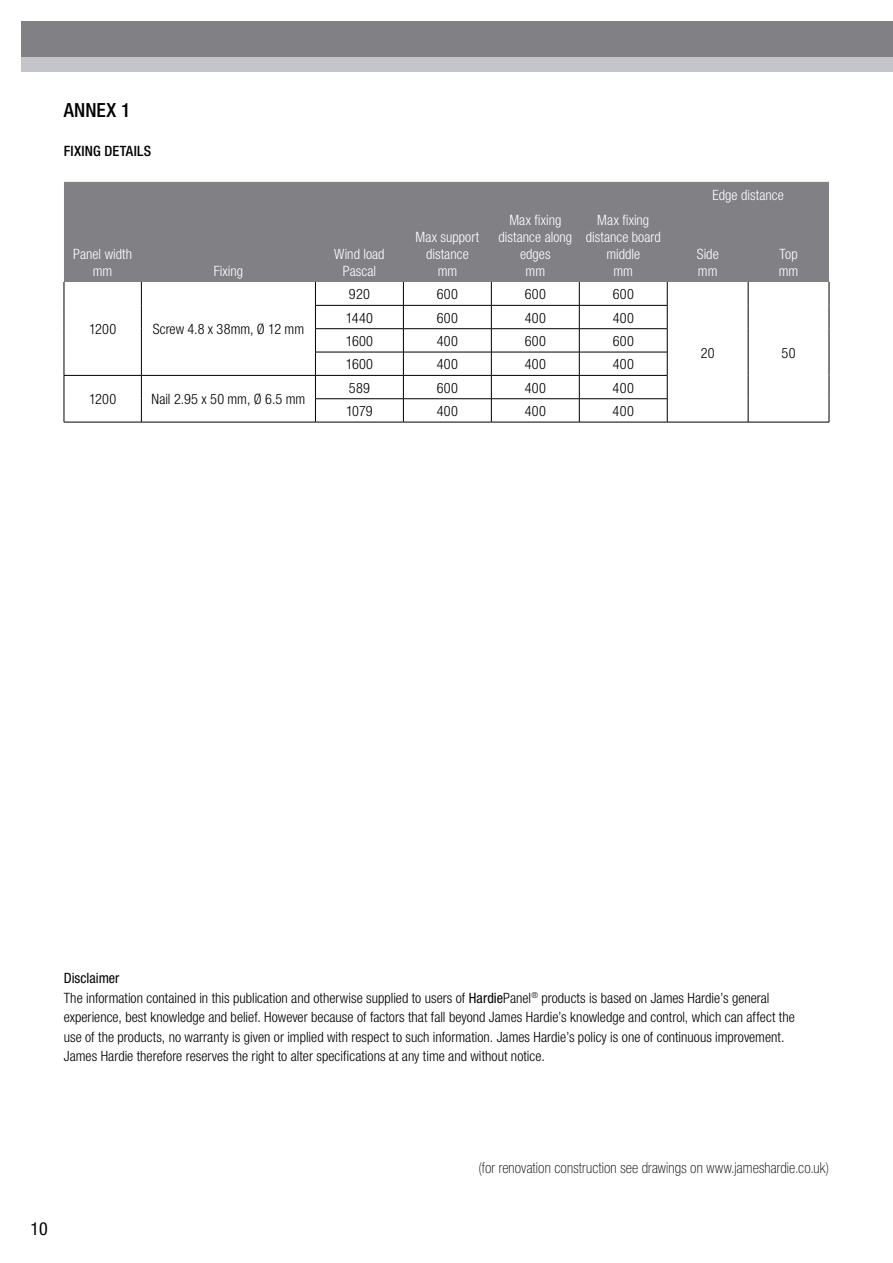
<style>
.page{position:relative;width:893px;height:1263px;background:#fff}
.page>*{position:absolute;margin:0;border:0;box-sizing:border-box;transform-origin:0 0}
.t1{font:500 condensed 19.5px "Helvetica Neue";letter-spacing:.01em;color:#000}
.t2{font:condensed 18px "Helvetica Neue";color:#000}
.t3{font:100 condensed 15px "Helvetica Neue";letter-spacing:.01em;color:#000}
.t4{font:300 condensed 14.25px/19.5px "Helvetica Neue";letter-spacing:.005em;color:#000}
.t5{font:300 condensed 14.25px/17.1px "Helvetica Neue";color:#fff;text-align:center}
.t6{font:500 condensed 14.25px "Helvetica Neue";letter-spacing:.02em;color:#000}
.s1{font-weight:400}
</style>
<div class="page">
<div style="left:21px;top:54px;width:872px;height:18px;background:#c3c5c8"></div>
<div style="left:21px;top:21px;width:872px;height:36px;background:#818084"></div>
<div style="left:64px;top:182px;width:765px;height:100px;background:#818084"></div>
<hr style="left:315px;top:305px;width:88px;height:1px;background:#000">
<hr style="left:403px;top:305px;width:88px;height:1px;background:#000">
<hr style="left:491px;top:305px;width:88px;height:1px;background:#000">
<hr style="left:579px;top:305px;width:88px;height:1px;background:#000">
<hr style="left:315px;top:328px;width:88px;height:1px;background:#000">
<hr style="left:403px;top:328px;width:88px;height:1px;background:#000">
<hr style="left:491px;top:328px;width:88px;height:1px;background:#000">
<hr style="left:579px;top:328px;width:88px;height:1px;background:#000">
<hr style="left:315px;top:352px;width:88px;height:1px;background:#000">
<hr style="left:403px;top:352px;width:88px;height:1px;background:#000">
<hr style="left:491px;top:352px;width:88px;height:1px;background:#000">
<hr style="left:579px;top:352px;width:88px;height:1px;background:#000">
<hr style="left:64px;top:375px;width:77px;height:1px;background:#000">
<hr style="left:141px;top:375px;width:174px;height:1px;background:#000">
<hr style="left:315px;top:375px;width:88px;height:1px;background:#000">
<hr style="left:403px;top:375px;width:88px;height:1px;background:#000">
<hr style="left:491px;top:375px;width:88px;height:1px;background:#000">
<hr style="left:579px;top:375px;width:88px;height:1px;background:#000">
<svg style="left:64px;top:282px;width:1px;height:140px"></svg>
<svg style="left:141px;top:282px;width:1px;height:140px"></svg>
<hr style="left:315px;top:398px;width:88px;height:1px;background:#000">
<svg style="left:315px;top:282px;width:1px;height:140px"></svg>
<hr style="left:403px;top:398px;width:88px;height:1px;background:#000">
<svg style="left:403px;top:282px;width:1px;height:140px"></svg>
<hr style="left:491px;top:398px;width:88px;height:1px;background:#000">
<svg style="left:491px;top:282px;width:1px;height:140px"></svg>
<hr style="left:579px;top:398px;width:88px;height:1px;background:#000">
<svg style="left:579px;top:282px;width:1px;height:140px"></svg>
<svg style="left:667px;top:282px;width:1px;height:140px"></svg>
<svg style="left:748px;top:282px;width:1px;height:140px"></svg>
<svg style="left:829px;top:282px;width:1px;height:140px"></svg>
<hr style="left:64px;top:422px;width:77px;height:1px;background:#000">
<hr style="left:141px;top:422px;width:174px;height:1px;background:#000">
<hr style="left:315px;top:422px;width:88px;height:1px;background:#000">
<hr style="left:403px;top:422px;width:88px;height:1px;background:#000">
<hr style="left:491px;top:422px;width:88px;height:1px;background:#000">
<hr style="left:579px;top:422px;width:88px;height:1px;background:#000">
<hr style="left:667px;top:422px;width:81px;height:1px;background:#000">
<hr style="left:748px;top:422px;width:81px;height:1px;background:#000">
<h1 class="t1" style="left:64px;top:99px;width:68px">ANNEX 1</h1>
<p class="t6" style="left:64px;top:143px;width:89px">FIXING DETAILS</p>
<p class="t5" style="left:73px;top:245px;width:60px">Panel width mm</p>
<p class="t5" style="left:214px;top:262px;width:31px">Fixing</p>
<p class="t4" style="left:89px;top:319px;width:29px">1200</p>
<p class="t4" style="left:153px;top:319px;width:153px">Screw 4.8 x 38mm, Ø 12 mm</p>
<p class="t4" style="left:89px;top:389px;width:29px">1200</p>
<p class="t4" style="left:152px;top:389px;width:155px">Nail 2.95 x 50 mm, Ø 6.5 mm</p>
<p class="t5" style="left:334px;top:245px;width:52px">Wind load<br>Pascal</p>
<p class="t5" style="left:415px;top:228px;width:65px">Max support distance mm</p>
<p class="t5" style="left:499px;top:211px;width:75px">Max fixing distance along edges<br>mm</p>
<p class="t5" style="left:586px;top:211px;width:77px">Max fixing distance board middle<br>mm</p>
<p class="t4" style="left:349px;top:284px;width:22px">920</p>
<p class="t4" style="left:437px;top:284px;width:23px">600</p>
<p class="t4" style="left:525px;top:284px;width:23px">600</p>
<p class="t4" style="left:613px;top:284px;width:23px">600</p>
<p class="t4" style="left:346px;top:308px;width:29px">1440</p>
<p class="t4" style="left:437px;top:308px;width:23px">600</p>
<p class="t4" style="left:525px;top:308px;width:23px">400</p>
<p class="t4" style="left:613px;top:308px;width:23px">400</p>
<p class="t4" style="left:346px;top:331px;width:29px">1600</p>
<p class="t4" style="left:437px;top:331px;width:23px">400</p>
<p class="t4" style="left:525px;top:331px;width:23px">600</p>
<p class="t4" style="left:613px;top:331px;width:23px">600</p>
<p class="t4" style="left:346px;top:354px;width:29px">1600</p>
<p class="t4" style="left:437px;top:354px;width:23px">400</p>
<p class="t4" style="left:525px;top:354px;width:23px">400</p>
<p class="t4" style="left:613px;top:354px;width:23px">400</p>
<p class="t4" style="left:349px;top:378px;width:22px">589</p>
<p class="t4" style="left:437px;top:378px;width:23px">600</p>
<p class="t4" style="left:525px;top:378px;width:23px">400</p>
<p class="t4" style="left:613px;top:378px;width:23px">400</p>
<p class="t4" style="left:346px;top:401px;width:28px">1079</p>
<p class="t4" style="left:437px;top:401px;width:23px">400</p>
<p class="t4" style="left:525px;top:401px;width:23px">400</p>
<p class="t4" style="left:613px;top:401px;width:23px">400</p>
<p class="t5" style="left:712px;top:187px;width:73px">Edge distance</p>
<p class="t5" style="left:697px;top:245px;width:24px;text-align:left">Side mm</p>
<p class="t5" style="left:779px;top:245px;width:21px;text-align:left">Top mm</p>
<p class="t4" style="left:701px;top:343px;width:15px">20</p>
<p class="t4" style="left:782px;top:343px;width:15px">50</p>
<p class="t4" style="left:64px;top:968px;width:733px"><span class="s1">Disclaimer<br></span>The information contained in this publication and otherwise supplied to users of <span class="s1">Hardie</span>Panel<sup>®</sup> products is based on James Hardie’s general experience, best knowledge and belief. However because of factors that fall beyond James Hardie’s knowledge and control, which can affect the use of the products, no warranty is given or implied with respect to such information. James Hardie’s policy is one of continuous improvement.<br>James Hardie therefore reserves the right to alter specifications at any time and without notice.</p>
<p class="t2" style="left:31px;top:1218px;width:19px">10</p>
<p class="t3" style="left:478px;top:1159px;width:352px">(for renovation construction see drawings on www.jameshardie.co.uk)</p>
</div>
